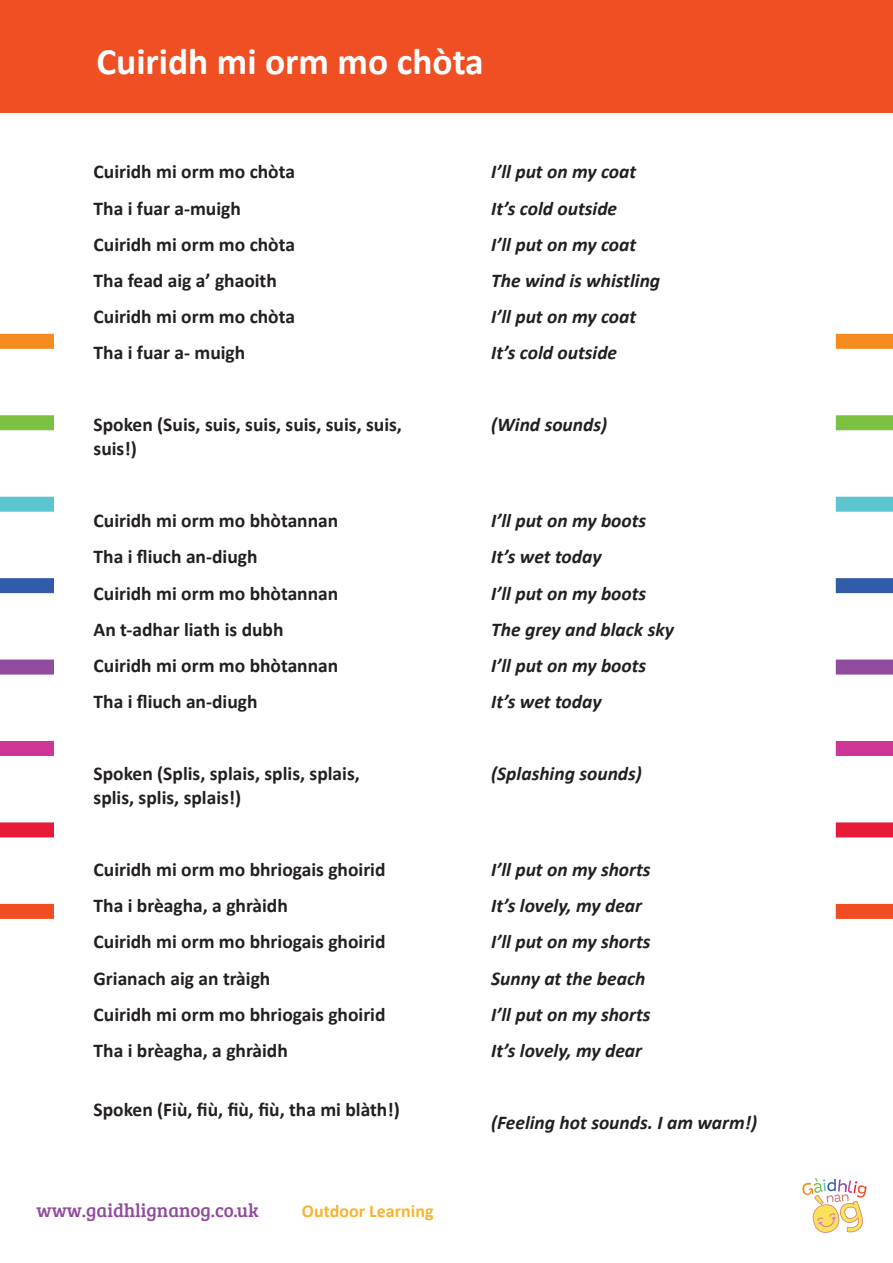
<style>
.page{position:relative;width:893px;height:1263px;background:#fff}
.page>*{position:absolute;margin:0;border:0;box-sizing:border-box;transform-origin:0 0}
.t1{font:700 37.5px "Calibri";color:#fff}
.t2{font:700 19.5px/23.4px "Calibri";color:#231f20}
.t3{font:italic 700 19.5px "Calibri";color:#231f20}
.t4{font:19.05px "Bree Serif";color:#904b9d}
.t5{font:700 18px "Calibri";color:#f7b331}
</style>
<div class="page">
<div style="left:0;top:334px;width:54px;height:15px;background:#f68b1f"></div>
<div style="left:0;top:415px;width:54px;height:15px;background:#7bc142"></div>
<div style="left:0;top:497px;width:54px;height:15px;background:#5bc6cf"></div>
<div style="left:0;top:578px;width:54px;height:15px;background:#325ba9"></div>
<div style="left:0;top:659px;width:54px;height:15px;background:#904b9d"></div>
<div style="left:0;top:741px;width:54px;height:15px;background:#ce3595"></div>
<div style="left:0;top:904px;width:54px;height:15px;background:#f04d22"></div>
<div style="left:0;top:822px;width:54px;height:15px;background:#e71b39"></div>
<div style="left:836px;top:334px;width:57px;height:15px;background:#f68b1f"></div>
<div style="left:836px;top:415px;width:57px;height:15px;background:#7bc142"></div>
<div style="left:836px;top:497px;width:57px;height:15px;background:#5bc6cf"></div>
<div style="left:836px;top:578px;width:57px;height:15px;background:#325ba9"></div>
<div style="left:836px;top:659px;width:57px;height:15px;background:#904b9d"></div>
<div style="left:836px;top:741px;width:57px;height:15px;background:#ce3595"></div>
<div style="left:836px;top:904px;width:57px;height:15px;background:#f04d22"></div>
<div style="left:836px;top:822px;width:57px;height:15px;background:#e71b39"></div>
<svg style="left:802px;top:1178px;width:65px;height:55px"></svg>
<div style="left:0;top:0;width:893px;height:113px;background:#f04e23"></div>
<p class="t1" style="left:96px;top:38px;width:389px">Cuiridh mi orm mo chòta</p>
<p class="t2" style="left:94px;top:160px;width:203px">Cuiridh mi orm mo chòta</p>
<p class="t2" style="left:94px;top:196px;width:149px">Tha i fuar a-muigh</p>
<p class="t2" style="left:94px;top:232px;width:203px">Cuiridh mi orm mo chòta</p>
<p class="t2" style="left:94px;top:269px;width:185px">Tha fead aig a’ ghaoith</p>
<p class="t2" style="left:94px;top:305px;width:203px">Cuiridh mi orm mo chòta</p>
<p class="t2" style="left:94px;top:341px;width:153px">Tha i fuar a- muigh</p>
<p class="t3" style="left:491px;top:159px;width:147px">I’ll put on my coat</p>
<p class="t3" style="left:491px;top:196px;width:128px">It’s cold outside</p>
<p class="t3" style="left:491px;top:232px;width:147px">I’ll put on my coat</p>
<p class="t3" style="left:491px;top:268px;width:171px">The wind is whistling</p>
<p class="t3" style="left:491px;top:304px;width:147px">I’ll put on my coat</p>
<p class="t3" style="left:491px;top:340px;width:128px">It’s cold outside</p>
<p class="t2" style="left:94px;top:413px;width:310px">Spoken (Suis, suis, suis, suis, suis, suis, suis!)</p>
<p class="t3" style="left:491px;top:413px;width:118px">(Wind sounds)</p>
<p class="t2" style="left:94px;top:509px;width:246px">Cuiridh mi orm mo bhòtannan</p>
<p class="t2" style="left:94px;top:545px;width:165px">Tha i fliuch an-diugh</p>
<p class="t2" style="left:94px;top:581px;width:246px">Cuiridh mi orm mo bhòtannan</p>
<p class="t2" style="left:94px;top:617px;width:192px">An t-adhar liath is dubh</p>
<p class="t2" style="left:94px;top:654px;width:246px">Cuiridh mi orm mo bhòtannan</p>
<p class="t2" style="left:94px;top:690px;width:165px">Tha i fliuch an-diugh</p>
<p class="t3" style="left:491px;top:508px;width:157px">I’ll put on my boots</p>
<p class="t3" style="left:491px;top:544px;width:112px">It’s wet today</p>
<p class="t3" style="left:491px;top:581px;width:157px">I’ll put on my boots</p>
<p class="t3" style="left:491px;top:617px;width:184px">The grey and black sky</p>
<p class="t3" style="left:491px;top:653px;width:157px">I’ll put on my boots</p>
<p class="t3" style="left:491px;top:689px;width:112px">It’s wet today</p>
<p class="t2" style="left:94px;top:762px;width:268px">Spoken (Splis, splais, splis, splais, splis, splis, splais!)</p>
<p class="t3" style="left:491px;top:761px;width:152px">(Splashing sounds)</p>
<p class="t2" style="left:94px;top:858px;width:293px">Cuiridh mi orm mo bhriogais ghoirid</p>
<p class="t2" style="left:94px;top:894px;width:196px">Tha i brèagha, a ghràidh</p>
<p class="t2" style="left:94px;top:930px;width:293px">Cuiridh mi orm mo bhriogais ghoirid</p>
<p class="t2" style="left:94px;top:966px;width:178px">Grianach aig an tràigh</p>
<p class="t2" style="left:94px;top:1002px;width:293px">Cuiridh mi orm mo bhriogais ghoirid</p>
<p class="t2" style="left:94px;top:1039px;width:196px">Tha i brèagha, a ghràidh</p>
<p class="t3" style="left:491px;top:857px;width:161px">I’ll put on my shorts</p>
<p class="t3" style="left:491px;top:893px;width:152px">It’s lovely, my dear</p>
<p class="t3" style="left:491px;top:929px;width:161px">I’ll put on my shorts</p>
<p class="t3" style="left:491px;top:966px;width:156px">Sunny at the beach</p>
<p class="t3" style="left:491px;top:1002px;width:161px">I’ll put on my shorts</p>
<p class="t3" style="left:491px;top:1038px;width:152px">It’s lovely, my dear</p>
<p class="t2" style="left:94px;top:1098px;width:308px">Spoken (Fiù, fiù, fiù, fiù, tha mi blàth!)</p>
<p class="t3" style="left:491px;top:1110px;width:268px">(Feeling hot sounds. I am warm!)</p>
<p class="t4" style="left:37px;top:1196px;width:224px">www.gaidhlignanog.co.uk</p>
<p class="t5" style="left:302px;top:1199px;width:133px">Outdoor Learning</p>
</div>
